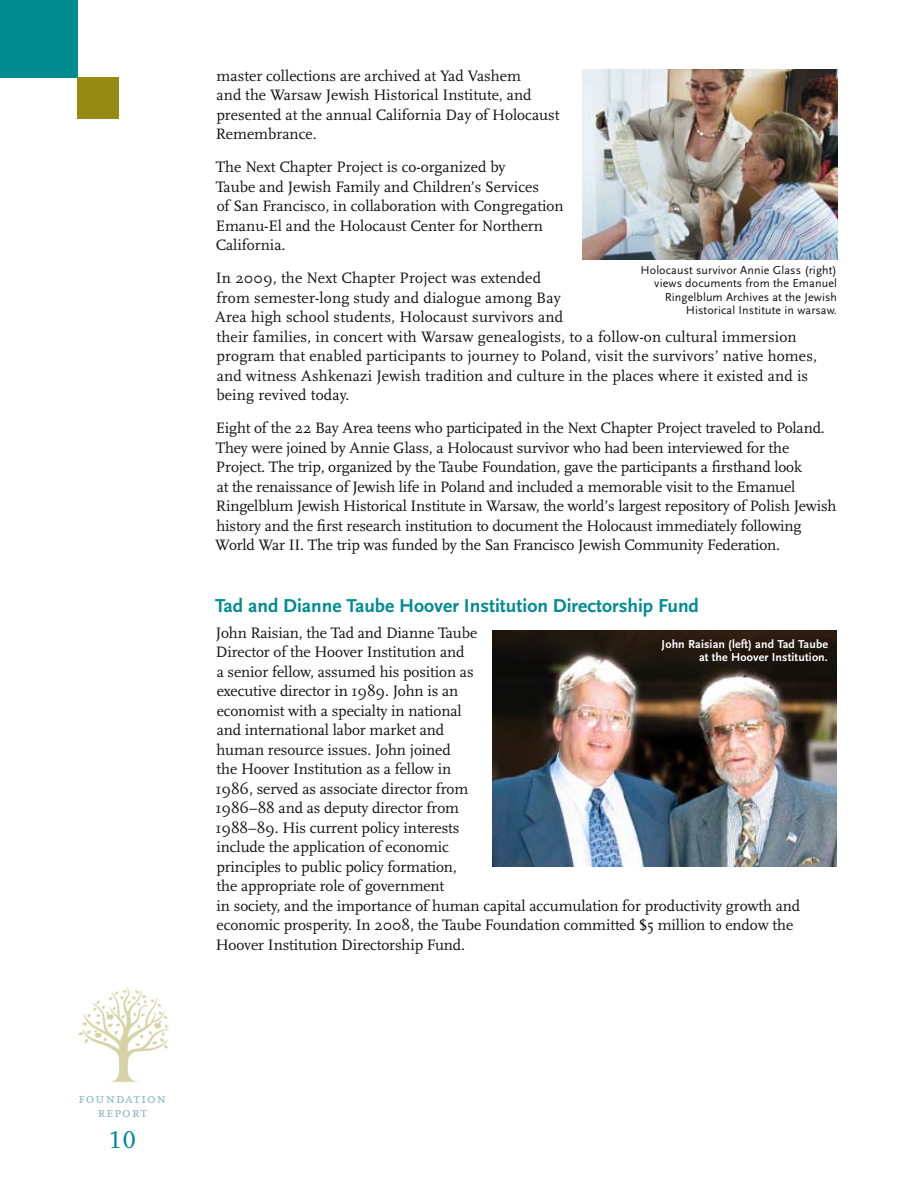
<style>
.page{position:relative;width:918px;height:1188px;background:#fff}
.page>*{position:absolute;margin:0;border:0;box-sizing:border-box;transform-origin:0 0}
.t1{font:25.5px "Scala Figures";color:#008b90}
.t2{font:700 19.5px "Scala Sans";color:#008b90}
.t3{font:15.75px/19.5px "Scala";letter-spacing:-.005em;color:#121212}
.t4{font:15px/13.8px "Scala Caps";letter-spacing:.05em;color:#88bbbc;text-align:center}
.t5{font:12px/13.5px "Scala Sans";letter-spacing:.01em;color:#121212;text-align:right}
.t6{font:700 12px/13.5px "Scala Sans";letter-spacing:.01em;color:#fff;text-align:right}
</style>
<div class="page">
<img style="left:78px;top:987px;width:91px;height:96px">
<div style="left:0;top:0;width:78px;height:78px;background:#008b90"></div>
<div style="left:77px;top:77px;width:42px;height:42px;background:#958a12"></div>
<img style="left:582px;top:69px;width:255px;height:190px">
<img style="left:493px;top:631px;width:344px;height:235px">
<p class="t3" style="left:216px;top:66px;width:345px">master collections are archived at Yad Vashem<br>and the Warsaw Jewish Historical Institute, and presented at the annual California Day of Holocaust Remembrance.</p>
<p class="t3" style="left:216px;top:158px;width:349px">The Next Chapter Project is co-organized by<br>Taube and Jewish Family and Children’s Services<br>of San Francisco, in collaboration with Congregation Emanu-El and the Holocaust Center for Northern California.</p>
<p class="t3" style="left:215px;top:269px;width:604px">In 2009, the Next Chapter Project was extended<br>from semester-long study and dialogue among Bay<br>Area high school students, Holocaust survivors and<br>their families, in concert with Warsaw genealogists, to a follow-on cultural immersion program that enabled participants to journey to Poland, visit the survivors’ native homes, and witness Ashkenazi Jewish tradition and culture in the places where it existed and is being revived today.</p>
<p class="t3" style="left:215px;top:419px;width:623px">Eight of the 22 Bay Area teens who participated in the Next Chapter Project traveled to Poland.<br>They were joined by Annie Glass, a Holocaust survivor who had been interviewed for the Project. The trip, organized by the Taube Foundation, gave the participants a firsthand look<br>at the renaissance of Jewish life in Poland and included a memorable visit to the Emanuel Ringelblum Jewish Historical Institute in Warsaw, the world’s largest repository of Polish Jewish history and the first research institution to document the Holocaust immediately following World War II. The trip was funded by the San Francisco Jewish Community Federation.</p>
<p class="t5" style="left:640px;top:263px;width:198px">Holocaust survivor Annie Glass (right) views documents from the Emanuel Ringelblum Archives at the Jewish Historical Institute in warsaw.</p>
<p class="t2" style="left:215px;top:595px;width:485px">Tad and Dianne Taube Hoover Institution Directorship Fund</p>
<p class="t3" style="left:216px;top:623px;width:586px">John Raisian, the Tad and Dianne Taube<br>Director of the Hoover Institution and<br>a senior fellow, assumed his position as<br>executive director in 1989. John is an<br>economist with a specialty in national<br>and international labor market and<br>human resource issues. John joined<br>the Hoover Institution as a fellow in<br>1986, served as associate director from<br>1986–88 and as deputy director from<br>1988–89. His current policy interests<br>include the application of economic<br>principles to public policy formation,<br>the appropriate role of government<br>in society, and the importance of human capital accumulation for productivity growth and economic prosperity. In 2008, the Taube Foundation committed $5 million to endow the Hoover Institution Directorship Fund.</p>
<p class="t6" style="left:662px;top:637px;width:168px">John Raisian (left) and Tad Taube at the Hoover Institution.</p>
<p class="t4" style="left:78px;top:1092px;width:90px">foundation report</p>
<h1 class="t1" style="left:109px;top:1124px;width:28px">10</h1>
</div>
